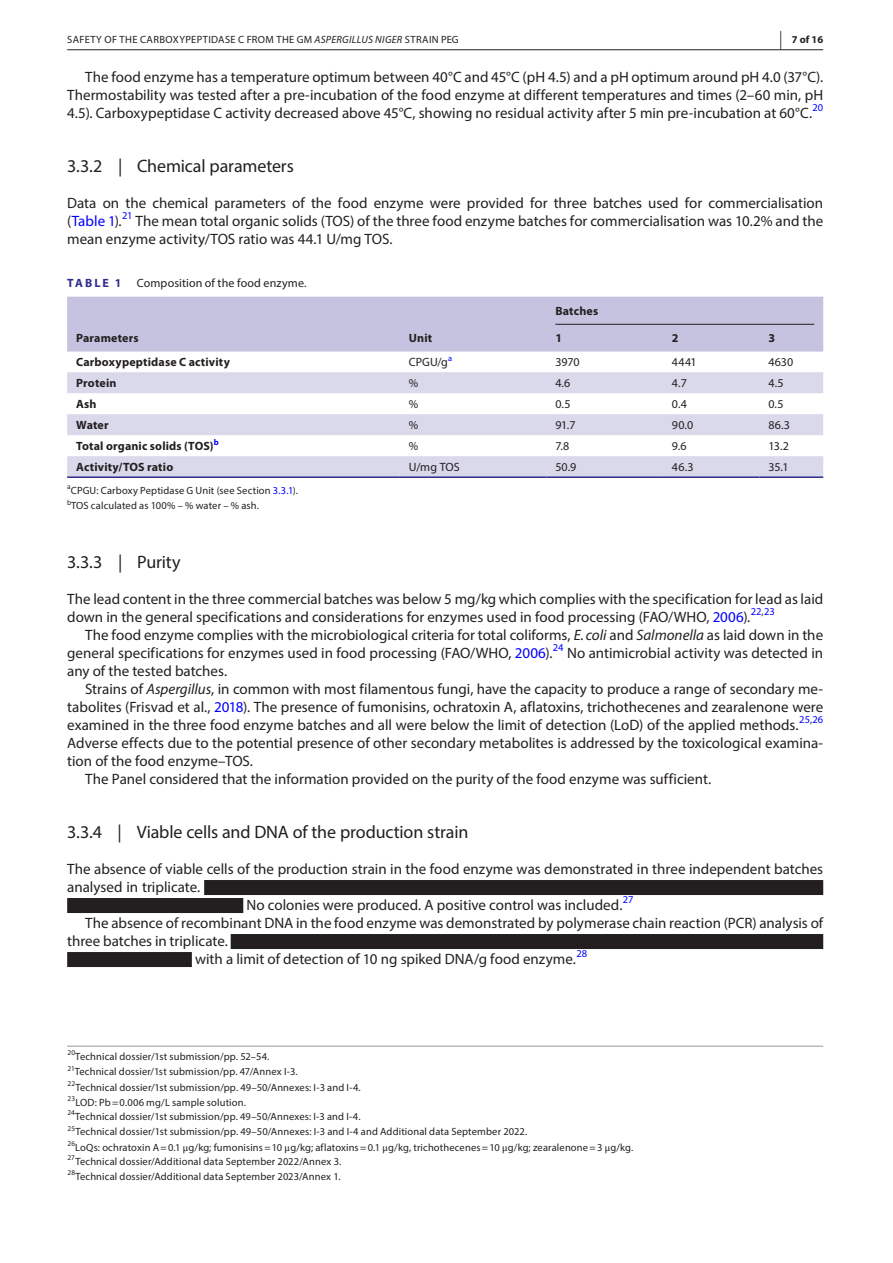
<style>
.page{position:relative;width:893px;height:1263px;background:#fff}
.page>*{position:absolute;margin:0;border:0;box-sizing:border-box;transform-origin:0 0}
.t1{font:18px "Myriad Pro";letter-spacing:-.005em;color:#231f20}
.t2{font:15px/18px "Myriad Pro";color:#231f20}
.t3{font:12px "Myriad Pro";letter-spacing:.01em;color:#231f20}
.t4{font:700 12px "Myriad Pro";letter-spacing:.01em;color:#231f20}
.t5{font:700 12px "Myriad Pro";letter-spacing:.165em;color:#2e2e8d}
.t6{font:10.5px/15.3px "Myriad Pro";letter-spacing:.01em;color:#231f20}
.t7{font:10.5px "Myriad Pro";letter-spacing:.035em;color:#231f20}
.t8{font:10.5px "Myriad Pro";color:#00f}
.t9{font:700 10.5px "Myriad Pro";color:#231f20}
.t10{font:8.4px "Myriad Pro";color:#00f}
.t11{font:700 8.4px "Myriad Pro";color:#00f}
.t12{font:7.35px "Myriad Pro";color:#231f20}
.s1{font-style:italic}
.s2{font-size:18.6px}
.s3{color:#00f}
.s4{color:#231f20}
.s5{font-family:"STIX"}
</style>
<div class="page">
<hr style="left:67px;top:49px;width:756px;height:1px;background:#231f20">
<div style="left:204px;top:880px;width:619px;height:15px;background:#231f20"></div>
<div style="left:67px;top:898px;width:176px;height:15px;background:#231f20"></div>
<div style="left:231px;top:934px;width:592px;height:15px;background:#231f20"></div>
<div style="left:67px;top:952px;width:125px;height:15px;background:#231f20"></div>
<hr style="left:67px;top:1046px;width:756px;height:1px;background:#939598">
<div style="left:67px;top:297px;width:756px;height:55px;background:#c5c3df"></div>
<svg style="left:67px;top:372px;width:756px;height:104px;fill:#dad8eb"></svg>
<hr style="left:67px;top:476px;width:333px;height:2px;background:#2e2e8d">
<hr style="left:400px;top:476px;width:146px;height:2px;background:#2e2e8d">
<hr style="left:546px;top:476px;width:117px;height:2px;background:#2e2e8d">
<hr style="left:663px;top:476px;width:96px;height:2px;background:#2e2e8d">
<hr style="left:759px;top:476px;width:64px;height:2px;background:#2e2e8d">
<hr style="left:555px;top:324px;width:259px;height:1px;background:#231f20">
<p class="t7" style="left:67px;top:33px;width:393px">SAFETY OF THE CARBOXYPEPTIDASE C FROM THE GM <span class="s1">ASPERGILLUS NIGER</span> STRAIN PEG</p>
<p class="t9" style="left:780px;top:32px;width:45px"><span class="s2">|</span> 7 of 16</p>
<p class="t2" style="left:67px;top:68px;width:758px;text-align:justify;text-indent:18px">The food enzyme has a temperature optimum between 40°C and 45°C (pH 4.5) and a pH optimum around pH 4.0 (37°C).<br>Thermostability was tested after a pre-incubation of the food enzyme at different temperatures and times (2–60 min, pH 4.5). Carboxypeptidase C activity decreased above 45°C, showing no residual activity after 5 min pre-incubation at 60°C.</p>
<p class="t8" style="left:812px;top:101px;width:12px">20</p>
<p class="t1" style="left:67px;top:155px;width:228px">3.3.2 | Chemical parameters</p>
<p class="t2" style="left:67px;top:194px;width:757px">Data on the chemical parameters of the food enzyme were provided for three batches used for commercialisation (<span class="s3">Table 1</span>).</p>
<p class="t8" style="left:122px;top:209px;width:12px">21</p>
<p class="t2" style="left:67px;top:212px;width:758px;text-indent:68px">The mean total organic solids (TOS) of the three food enzyme batches for commercialisation was 10.2% and the mean enzyme activity/TOS ratio was 44.1 U/mg TOS.</p>
<p class="t5" style="left:67px;top:275px;width:56px">TABLE 1</p>
<p class="t3" style="left:137px;top:275px;width:171px">Composition of the food enzyme.</p>
<p class="t4" style="left:76px;top:330px;width:64px">Parameters</p>
<p class="t4" style="left:409px;top:330px;width:25px">Unit</p>
<p class="t4" style="left:555px;top:303px;width:44px">Batches</p>
<p class="t4" style="left:555px;top:330px;width:8px">1</p>
<p class="t4" style="left:672px;top:330px;width:8px">2</p>
<p class="t4" style="left:768px;top:330px;width:8px">3</p>
<p class="t4" style="left:76px;top:354px;width:155px">Carboxypeptidase C activity</p>
<p class="t3" style="left:409px;top:355px;width:41px">CPGU/g</p>
<p class="t10" style="left:448px;top:353px;width:6px">a</p>
<p class="t3" style="left:555px;top:355px;width:26px">3970</p>
<p class="t3" style="left:672px;top:355px;width:26px">4441</p>
<p class="t3" style="left:768px;top:355px;width:26px">4630</p>
<p class="t4" style="left:76px;top:375px;width:42px">Protein</p>
<p class="t3" style="left:409px;top:376px;width:11px">%</p>
<p class="t3" style="left:555px;top:376px;width:17px">4.6</p>
<p class="t3" style="left:672px;top:376px;width:16px">4.7</p>
<p class="t3" style="left:768px;top:376px;width:17px">4.5</p>
<p class="t4" style="left:76px;top:396px;width:22px">Ash</p>
<p class="t3" style="left:409px;top:397px;width:11px">%</p>
<p class="t3" style="left:555px;top:397px;width:17px">0.5</p>
<p class="t3" style="left:672px;top:397px;width:16px">0.4</p>
<p class="t3" style="left:768px;top:397px;width:17px">0.5</p>
<p class="t4" style="left:76px;top:417px;width:34px">Water</p>
<p class="t3" style="left:409px;top:418px;width:11px">%</p>
<p class="t3" style="left:555px;top:418px;width:22px">91.7</p>
<p class="t3" style="left:672px;top:418px;width:23px">90.0</p>
<p class="t3" style="left:768px;top:418px;width:23px">86.3</p>
<p class="t4" style="left:76px;top:438px;width:139px">Total organic solids (TOS)</p>
<p class="t11" style="left:214px;top:436px;width:7px">b</p>
<p class="t3" style="left:409px;top:439px;width:11px">%</p>
<p class="t3" style="left:555px;top:439px;width:16px">7.8</p>
<p class="t3" style="left:672px;top:439px;width:16px">9.6</p>
<p class="t3" style="left:768px;top:439px;width:22px">13.2</p>
<p class="t4" style="left:76px;top:459px;width:99px">Activity/TOS ratio</p>
<p class="t3" style="left:409px;top:460px;width:52px">U/mg TOS</p>
<p class="t3" style="left:555px;top:460px;width:22px">50.9</p>
<p class="t3" style="left:672px;top:460px;width:23px">46.3</p>
<p class="t3" style="left:768px;top:460px;width:22px">35.1</p>
<p class="t12" style="left:67px;top:482px;width:5px">a</p>
<p class="t6" style="left:67px;top:482px;width:232px;line-height:15.8px;text-indent:4px">CPGU: Carboxy Peptidase G Unit (see Section <span class="s3">3.3.1</span>). <sup>b</sup>TOS calculated as 100% – % water – % ash.</p>
<p class="t1" style="left:67px;top:551px;width:115px">3.3.3 | Purity</p>
<p class="t2" style="left:67px;top:590px;width:758px">The lead content in the three commercial batches was below 5 mg/kg which complies with the specification for lead as laid down in the general specifications and considerations for enzymes used in food processing (FAO/WHO, <span class="s3">2006</span>).</p>
<p class="t8" style="left:751px;top:605px;width:26px">22<span class="s4">,</span>23</p>
<p class="t2" style="left:67px;top:626px;width:757px;text-indent:18px">The food enzyme complies with the microbiological criteria for total coliforms, <span class="s1">E. coli</span> and <span class="s1">Salmonella</span> as laid down in the general specifications for enzymes used in food processing (FAO/WHO, <span class="s3">2006</span>).</p>
<p class="t8" style="left:553px;top:641px;width:12px">24</p>
<p class="t2" style="left:567px;top:644px;width:258px">No antimicrobial activity was detected in</p>
<p class="t2" style="left:67px;top:662px;width:162px">any of the tested batches.</p>
<p class="t2" style="left:85px;top:680px;width:740px">Strains of <span class="s1">Aspergillus</span>, in common with most filamentous fungi, have the capacity to produce a range of secondary me-</p>
<p class="t2" style="left:67px;top:698px;width:758px">tabolites (Frisvad et al., <span class="s3">2018</span>). The presence of fumonisins, ochratoxin A, aflatoxins, trichothecenes and zearalenone were</p>
<p class="t2" style="left:67px;top:716px;width:733px">examined in the three food enzyme batches and all were below the limit of detection (LoD) of the applied methods.</p>
<p class="t8" style="left:799px;top:713px;width:26px">25<span class="s4">,</span>26</p>
<p class="t2" style="left:67px;top:734px;width:757px">Adverse effects due to the potential presence of other secondary metabolites is addressed by the toxicological examina-</p>
<p class="t2" style="left:67px;top:752px;width:187px">tion of the food enzyme–TOS.</p>
<p class="t2" style="left:85px;top:770px;width:627px">The Panel considered that the information provided on the purity of the food enzyme was sufficient.</p>
<p class="t1" style="left:67px;top:821px;width:403px">3.3.4 | Viable cells and DNA of the production strain</p>
<p class="t2" style="left:67px;top:860px;width:757px">The absence of viable cells of the production strain in the food enzyme was demonstrated in three independent batches</p>
<p class="t2" style="left:67px;top:878px;width:135px">analysed in triplicate.</p>
<p class="t2" style="left:246px;top:896px;width:378px">No colonies were produced. A positive control was included.</p>
<p class="t8" style="left:623px;top:893px;width:12px">27</p>
<p class="t2" style="left:85px;top:914px;width:740px">The absence of recombinant DNA in the food enzyme was demonstrated by polymerase chain reaction (PCR) analysis of</p>
<p class="t2" style="left:67px;top:932px;width:162px">three batches in triplicate.</p>
<p class="t2" style="left:195px;top:950px;width:383px">with a limit of detection of 10 ng spiked DNA/g food enzyme.</p>
<p class="t8" style="left:576px;top:947px;width:12px">28</p>
<p class="t12" style="left:68px;top:1048px;width:9px">20</p>
<p class="t6" style="left:75px;top:1049px;width:196px">Technical dossier/1st submission/pp. 52–54.</p>
<p class="t12" style="left:68px;top:1064px;width:9px">21</p>
<p class="t6" style="left:68px;top:1064px;width:295px;text-indent:7px">Technical dossier/1st submission/pp. 47/Annex I-3.<br><sup>22</sup>Technical dossier/1st submission/pp. 49–50/Annexes: I-3 and I-4.<br><sup>23</sup>LOD: Pb=0.006 mg/L sample solution.</p>
<p class="t6" style="left:68px;top:1109px;width:567px"><sup>24</sup>Technical dossier/1st submission/pp. 49–50/Annexes: I-3 and I-4.<br><sup>25</sup>Technical dossier/1st submission/pp. 49–50/Annexes: I-3 and I-4 and Additional data September 2022.<br><sup>26</sup>LoQs: ochratoxin A=0.1 <span class="s5">μ</span>g/kg; fumonisins=10 <span class="s5">μ</span>g/kg; aflatoxins=0.1 <span class="s5">μ</span>g/kg, trichothecenes=10 <span class="s5">μ</span>g/kg; zearalenone=3 <span class="s5">μ</span>g/kg.</p>
<p class="t6" style="left:68px;top:1153px;width:275px"><sup>27</sup>Technical dossier/Additional data September 2022/Annex 3.</p>
<p class="t12" style="left:68px;top:1168px;width:9px">28</p>
<p class="t6" style="left:75px;top:1169px;width:267px">Technical dossier/Additional data September 2023/Annex 1.</p>
</div>
